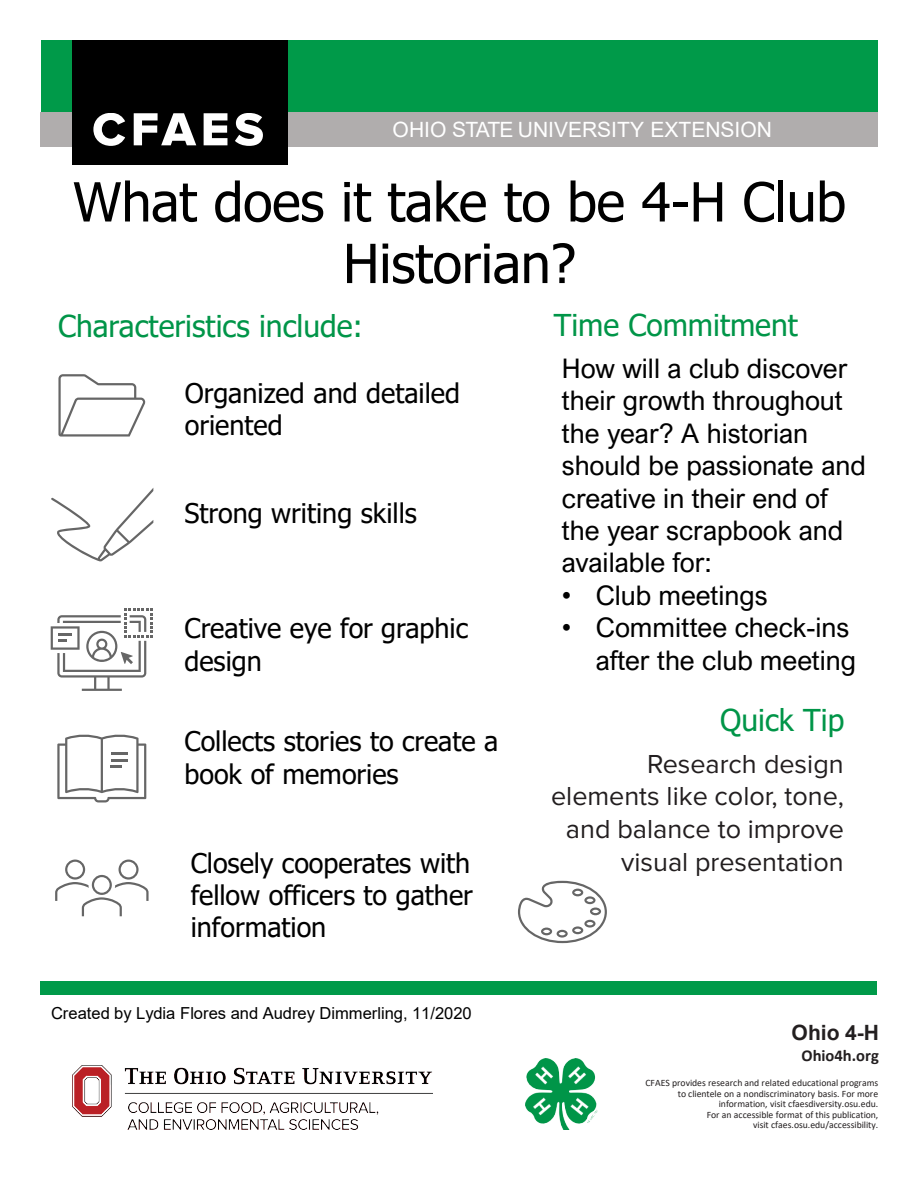
<style>
.page{position:relative;width:918px;height:1188px;background:#fff}
.page>*{position:absolute;margin:0;border:0;box-sizing:border-box;transform-origin:0 0}
.t1{font:54px/61.5px "Tahoma";letter-spacing:-.005em;color:#000;text-align:center}
.t2{font:30px "Tahoma";color:#009548}
.t3{font:27px/32.4px "Arial Nova";letter-spacing:-.005em;color:#000}
.t4{font:27px/32.4px "Tahoma";color:#000}
.t5{font:27px/32.5px "Proxima Nova";color:#221e1f;text-align:right}
.t6{font:21px "Arial";color:#fff}
.t7{font:700 21px "Arial";color:#231f20}
.t8{font:16.5px "Arial";color:#000}
.t9{font:700 16.5px "Calibri";color:#231f20}
.t10{font:9.75px/10.5px "Calibri";letter-spacing:-.005em;color:#231f20;text-align:right}
.s1{font-family:"Arial"}
</style>
<div class="page">
<div style="left:41px;top:40px;width:836px;height:72px;background:#009a49"></div>
<div style="left:40px;top:112px;width:837px;height:35px;background:#b0adad"></div>
<div style="left:72px;top:40px;width:215px;height:125px;background:#000"></div>
<svg style="left:93px;top:113px;width:32px;height:33px"></svg>
<svg style="left:134px;top:113px;width:62px;height:32px"></svg>
<svg style="left:204px;top:113px;width:23px;height:32px"></svg>
<svg style="left:235px;top:113px;width:28px;height:33px"></svg>
<img style="left:73px;top:1065px;width:359px;height:65px">
<img style="left:526px;top:1059px;width:71px;height:71px">
<div style="left:40px;top:981px;width:838px;height:14px;background:#009a49"></div>
<svg style="left:58px;top:374px;width:88px;height:63px"></svg>
<svg style="left:51px;top:488px;width:102px;height:73px"></svg>
<svg style="left:55px;top:860px;width:94px;height:56px"></svg>
<svg style="left:57px;top:734px;width:89px;height:68px"></svg>
<svg style="left:51px;top:609px;width:102px;height:82px"></svg>
<svg style="left:518px;top:881px;width:89px;height:62px"></svg>
<p class="t6" style="left:393px;top:116px;width:381px">OHIO STATE UNIVERSITY EXTENSION</p>
<p class="t1" style="left:73px;top:174px;width:775px">What does it take to be 4-H Club<br>Historian?</p>
<p class="t2" style="left:58px;top:306px;width:307px">Characteristics include:</p>
<p class="t2" style="left:554px;top:305px;width:246px">Time Commitment</p>
<p class="t4" style="left:185px;top:378px;width:277px">Organized and detailed oriented</p>
<p class="t4" style="left:185px;top:499px;width:234px">Strong writing skills</p>
<p class="t4" style="left:185px;top:614px;width:285px">Creative eye for graphic design</p>
<p class="t4" style="left:185px;top:727px;width:315px">Collects stories to create a book of memories</p>
<p class="t4" style="left:191px;top:848px;width:284px;text-align:justify">Closely cooperates with fellow officers to gather information</p>
<p class="t8" style="left:51px;top:1002px;width:422px">Created by Lydia Flores and Audrey Dimmerling, 11/2020</p>
<p class="t3" style="left:562px;top:352px;width:305px">How will a club discover their growth throughout the year? A historian should be passionate and creative in their end of the year scrapbook and available for:</p>
<p class="t3" style="left:562px;top:579px;width:207px"><span class="s1">•</span> Club meetings</p>
<p class="t3" style="left:562px;top:611px;width:296px;text-align:right"><span class="s1">•</span> Committee check-ins after the club meeting</p>
<p class="t2" style="left:720px;top:700px;width:126px">Quick Tip</p>
<p class="t5" style="left:551px;top:748px;width:294px">Research design elements like color, tone, and balance to improve visual presentation</p>
<p class="t7" style="left:792px;top:1017px;width:89px">Ohio 4-H</p>
<p class="t9" style="left:802px;top:1044px;width:79px">Ohio4h.org</p>
<p class="t10" style="left:645px;top:1078px;width:234px">CFAES provides research and related educational programs to clientele on a nondiscriminatory basis. For more information, visit cfaesdiversity.osu.edu.<br>For an accessible format of this publication,<br>visit cfaes.osu.edu/accessibility.</p>
</div>
